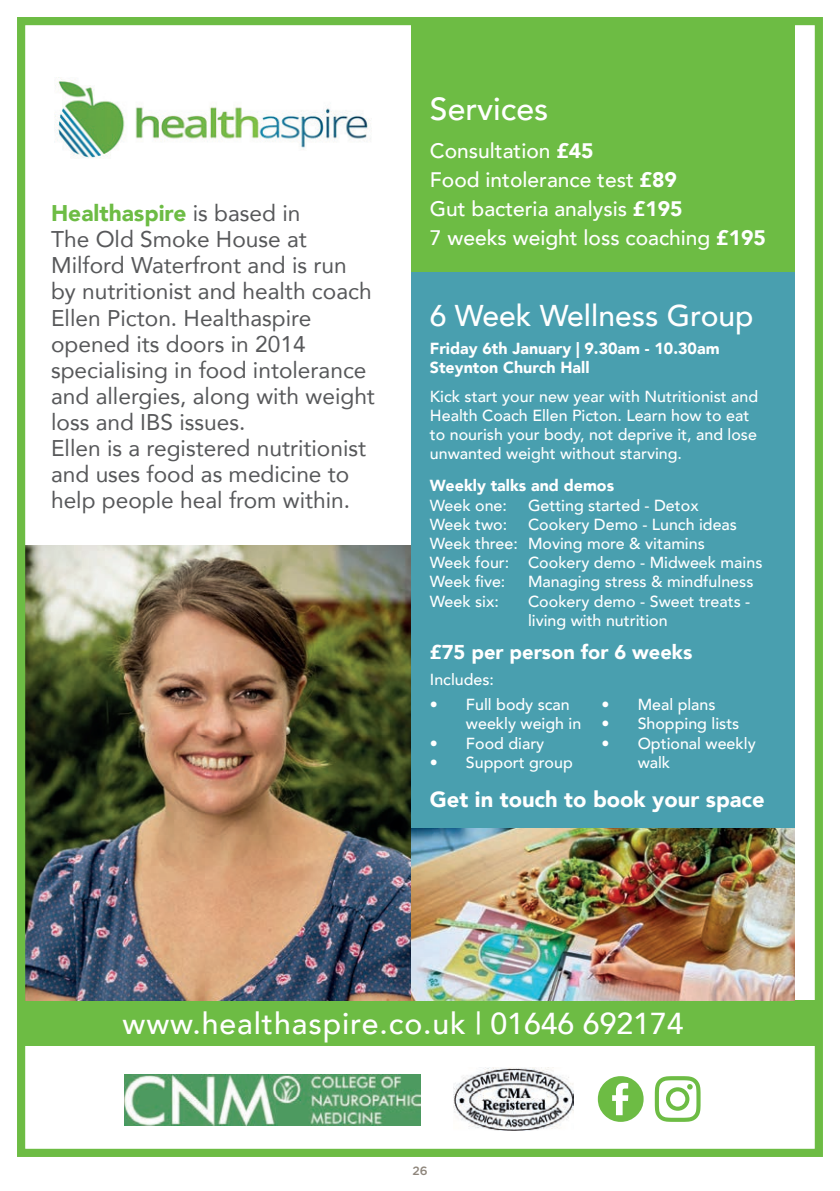
<style>
.page{position:relative;width:840px;height:1191px;background:#fff}
.page>*{position:absolute;margin:0;border:0;box-sizing:border-box;transform-origin:0 0}
.t1{font:500 32px "Avenir";color:#fff}
.t2{font:500 30.2px "Avenir";letter-spacing:.03em;color:#fff}
.t3{font:500 30px "Avenir";color:#fff}
.t4{font:22.6px/26px "Avenir";color:#57585a}
.t5{font:900 21.8px "Avenir";color:#fff}
.t6{font:500 21px/29px "Avenir";color:#fff}
.t7{font:900 20px "Avenir";color:#fff}
.t8{font:500 16px/19.2px "Avenir";color:#fff}
.t9{font:900 16px/19.2px "Avenir";color:#fff}
.t10{font:500 12px "Gotham Rounded";color:#8e857b}
.s1{font-weight:900;color:#6dbc44}
.s2{font-weight:900}
</style>
<div class="page">
<div style="left:19px;top:1000px;width:800px;height:46px;background:#6dbc44"></div>
<img style="left:54px;top:79px;width:317px;height:80px">
<svg style="left:597px;top:1076px;width:46px;height:45px"></svg>
<svg style="left:654px;top:1076px;width:46px;height:45px"></svg>
<img style="left:26px;top:545px;width:385px;height:455px">
<div style="left:17px;top:17px;width:805px;height:1140px;border:8px solid #6dbc44"></div>
<img style="left:125px;top:1074px;width:295px;height:51px">
<img style="left:453px;top:1067px;width:120px;height:63px">
<div style="left:411px;top:23px;width:383px;height:294px;background:#6dbc44"></div>
<div style="left:411px;top:272px;width:383px;height:578px;background:#499faf"></div>
<img style="left:411px;top:829px;width:383px;height:171px">
<p class="t4" style="left:51px;top:200px;width:325px"><span class="s1">Healthaspire</span> is based in<br>The Old Smoke House at<br>Milford Waterfront and is run by nutritionist and health coach<br>Ellen Picton. Healthaspire opened its doors in 2014 specialising in food intolerance and allergies, along with weight loss and IBS issues.<br>Ellen is a registered nutritionist and uses food as medicine to help people heal from within.</p>
<h1 class="t1" style="left:429px;top:81px;width:120px">Services</h1>
<h3 class="t6" style="left:429px;top:135px;width:337px">Consultation <span class="s2">£45<br></span>Food intolerance test <span class="s2">£89<br></span>Gut bacteria analysis <span class="s2">£195<br></span>7 weeks weight loss coaching <span class="s2">£195</span></h3>
<h3 class="t3" style="left:429px;top:289px;width:325px">6 Week Wellness Group</h3>
<p class="t9" style="left:429px;top:338px;width:291px">Friday 6th January | 9.30am - 10.30am<br>Steynton Church Hall</p>
<p class="t8" style="left:429px;top:385px;width:330px">Kick start your new year with Nutritionist and Health Coach Ellen Picton. Learn how to eat to nourish your body, not deprive it, and lose unwanted weight without starving.</p>
<p class="t9" style="left:429px;top:476px;width:186px">Weekly talks and demos</p>
<p class="t8" style="left:429px;top:494px;width:78px">Week one:</p>
<p class="t8" style="left:527px;top:494px;width:172px">Getting started - Detox</p>
<p class="t8" style="left:429px;top:514px;width:79px">Week two:</p>
<p class="t8" style="left:429px;top:514px;width:334px;text-indent:98px">Cookery Demo - Lunch ideas<br>Week three: Moving more &amp; vitamins<br>Week four: Cookery demo - Midweek mains<br>Week five:</p>
<p class="t8" style="left:527px;top:571px;width:227px">Managing stress &amp; mindfulness</p>
<p class="t8" style="left:429px;top:590px;width:70px">Week six:</p>
<p class="t8" style="left:527px;top:590px;width:224px">Cookery demo - Sweet treats - living with nutrition</p>
<p class="t7" style="left:429px;top:635px;width:264px">£75 per person for 6 weeks</p>
<p class="t8" style="left:465px;top:694px;width:117px;text-indent:-36px">• Full body scan weekly weigh in</p>
<p class="t8" style="left:429px;top:732px;width:116px">• Food diary</p>
<p class="t8" style="left:429px;top:752px;width:144px">• Support group</p>
<p class="t8" style="left:429px;top:668px;width:66px">Includes:</p>
<p class="t8" style="left:601px;top:694px;width:115px">• Meal plans</p>
<p class="t8" style="left:601px;top:713px;width:139px">• Shopping lists</p>
<p class="t8" style="left:637px;top:732px;width:119px;text-indent:-36px">• Optional weekly walk</p>
<h3 class="t5" style="left:429px;top:781px;width:336px">Get in touch to book your space</h3>
<h2 class="t2" style="left:122px;top:997px;width:562px">www.healthaspire.co.uk | 01646 692174</h2>
<p class="t10" style="left:412px;top:1161px;width:17px">26</p>
</div>
